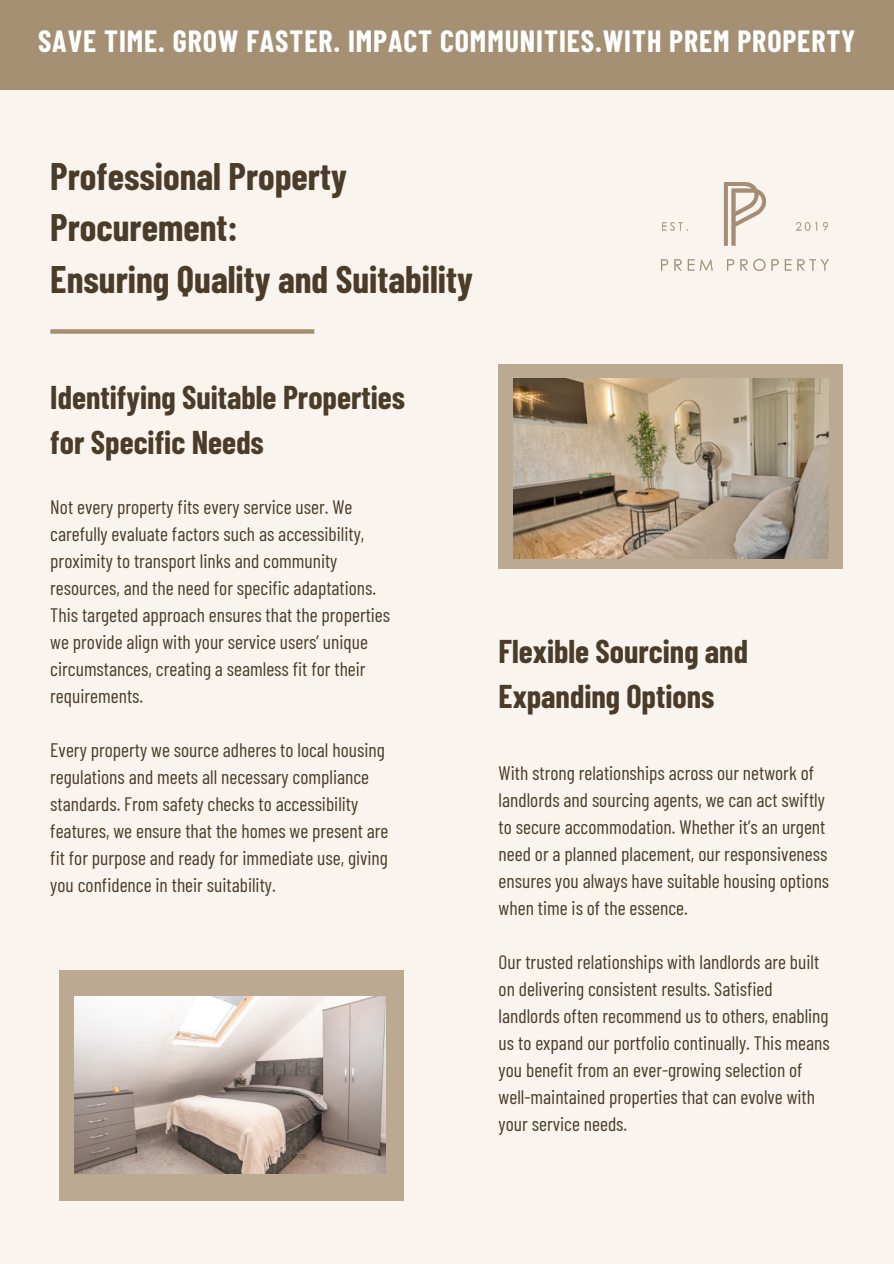
<style>
.page{position:relative;width:894px;height:1264px;background:#fff}
.page>*{position:absolute;margin:0;border:0;box-sizing:border-box;transform-origin:0 0}
.t1{font:700 37.5px/51.8px "Barlow Condensed";color:#4a3c29}
.t2{font:700 32.1px/45px "Barlow Condensed";color:#4a3c29}
.t3{font:700 30px "Barlow Condensed";letter-spacing:.03em;color:#fff}
.t4{font:19.5px/27px "Barlow Condensed";color:#4a3c29}
</style>
<div class="page">
<div style="left:0;top:0;width:893px;height:1263px;background:#f9f5ee"></div>
<div style="left:50px;top:329px;width:264px;height:5px;background:#a59073"></div>
<div style="left:59px;top:970px;width:344px;height:231px;background:#bba992"></div>
<img style="left:74px;top:996px;width:311px;height:177px">
<div style="left:498px;top:364px;width:344px;height:204px;background:#bba992"></div>
<img style="left:513px;top:378px;width:315px;height:180px">
<div style="left:0;top:0;width:893px;height:89px;background:#a59073"></div>
<img style="left:661px;top:183px;width:167px;height:87px">
<p class="t3" style="left:38px;top:22px;width:818px">SAVE TIME. GROW FASTER. IMPACT COMMUNITIES.WITH PREM PROPERTY</p>
<h2 class="t1" style="left:50px;top:149px;width:424px">Professional Property<br>Procurement:<br>Ensuring Quality and Suitability</h2>
<h1 class="t2" style="left:50px;top:374px;width:356px">Identifying Suitable Properties for Specific Needs</h1>
<p class="t4" style="left:50px;top:492px;width:341px">Not every property fits every service user. We carefully evaluate factors such as accessibility, proximity to transport links and community resources, and the need for specific adaptations.<br>This targeted approach ensures that the properties we provide align with your service users’ unique circumstances, creating a seamless fit for their requirements.</p>
<p class="t4" style="left:50px;top:735px;width:339px">Every property we source adheres to local housing regulations and meets all necessary compliance standards. From safety checks to accessibility features, we ensure that the homes we present are fit for purpose and ready for immediate use, giving you confidence in their suitability.</p>
<p class="t2" style="left:498px;top:628px;width:251px">Flexible Sourcing and<br>Expanding Options</p>
<h3 class="t4" style="left:498px;top:758px;width:332px">With strong relationships across our network of landlords and sourcing agents, we can act swiftly to secure accommodation. Whether it’s an urgent need or a planned placement, our responsiveness ensures you always have suitable housing options when time is of the essence.</h3>
<p class="t4" style="left:498px;top:947px;width:332px">Our trusted relationships with landlords are built on delivering consistent results. Satisfied landlords often recommend us to others, enabling us to expand our portfolio continually. This means you benefit from an ever-growing selection of well-maintained properties that can evolve with your service needs.</p>
</div>
